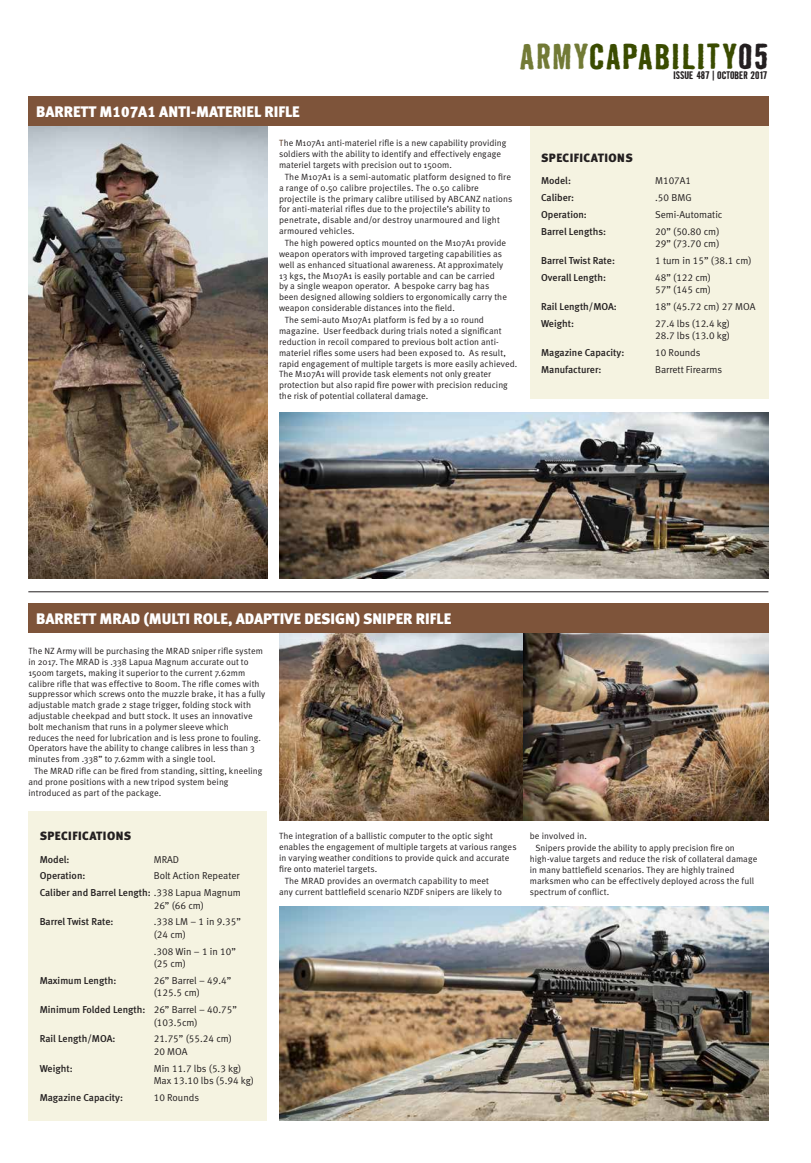
<style>
.page{position:relative;width:811px;height:1163px;background:#fff}
.page>*{position:absolute;margin:0;border:0;box-sizing:border-box;transform-origin:0 0}
.t1{font:700 33px "Bad Neighborhood Badhouse";letter-spacing:.035em;color:#3a4b00}
.t2{font:15.2px "Meta Black LF";color:#fff}
.t3{font:12px "Meta Black LF";letter-spacing:.04em;color:#231f20}
.t4{font:10px/12.5px "Meta Normal LF";color:#231f20}
.t5{font:500 10px "Meta";color:#231f20}
.t6{font:700 10px "Bad Neighborhood Badhouse";letter-spacing:-.01em;color:#231f20}
.t7{font:9px/10.8px "Meta Normal";letter-spacing:.01em;color:#231f20}
.s1{color:#727a36}
.s2{color:#231f20}
.s3{color:#54301a}
.s4{font-family:"Meta Normal LF";font-weight:400}
</style>
<div class="page">
<img style="left:279px;top:633px;width:245px;height:187px">
<img style="left:28px;top:126px;width:239px;height:452px">
<img style="left:524px;top:633px;width:244px;height:187px">
<div style="left:28px;top:96px;width:740px;height:30px;background:#7e543a"></div>
<div style="left:530px;top:126px;width:238px;height:273px;background:#f5f3e1"></div>
<div style="left:28px;top:811px;width:239px;height:309px;background:#f5f3e1"></div>
<img style="left:279px;top:412px;width:489px;height:166px">
<img style="left:279px;top:906px;width:489px;height:214px">
<hr style="left:28px;top:591px;width:740px;height:1px;background:#231f20">
<div style="left:28px;top:603px;width:740px;height:30px;background:#7e543a"></div>
<h1 class="t1" style="left:519px;top:33px;width:251px"><span class="s1">ARMY</span>CAPABILITY<span class="s2">05</span></h1>
<p class="t6" style="left:673px;top:68px;width:96px">ISSUE 487 | OCTOBER 2017</p>
<h2 class="t2" style="left:36px;top:103px;width:265px">BARRETT M107A1 ANTI-MATERIEL RIFLE</h2>
<p class="t7" style="left:279px;top:137px;width:229px"><span class="s3">T</span>he M107A1 anti-materiel rifle is a new capability providing soldiers with the ability to identify and effectively engage materiel targets with precision out to 1500m.</p>
<p class="t7" style="left:279px;top:171px;width:235px;text-indent:6px">The M107A1 is a semi-automatic platform designed to fire a range of 0.50 calibre projectiles. The 0.50 calibre projectile is the primary calibre utilised by ABCANZ nations for anti-material rifles due to the projectile’s ability to penetrate, disable and/or destroy unarmoured and light armoured vehicles.</p>
<p class="t7" style="left:279px;top:237px;width:229px;text-indent:6px">The high powered optics mounted on the M107A1 provide weapon operators with improved targeting capabilities as well as enhanced situational awareness. At approximately 13 kgs, the M107A1 is easily portable and can be carried<br>by a single weapon operator. A bespoke carry bag has been designed allowing soldiers to ergonomically carry the weapon considerable distances into the field.</p>
<p class="t7" style="left:279px;top:314px;width:240px;text-indent:6px">The semi-auto M107A1 platform is fed by a 10 round magazine. User feedback during trials noted a significant reduction in recoil compared to previous bolt action anti&shy;materiel rifles some users had been exposed to. As result, rapid engagement of multiple targets is more easily achieved.<br>The M107A1 will provide task elements not only greater protection but also rapid fire power with precision reducing the risk of potential collateral damage.</p>
<h3 class="t3" style="left:541px;top:151px;width:93px">SPECIFICATIONS</h3>
<p class="t5" style="left:541px;top:175px;width:31px">Model:</p>
<p class="t4" style="left:655px;top:174px;width:38px">M107A1</p>
<p class="t5" style="left:541px;top:192px;width:35px">Caliber:</p>
<p class="t4" style="left:655px;top:191px;width:38px">.50 BMG</p>
<p class="t5" style="left:541px;top:208px;width:47px">Operation:</p>
<p class="t4" style="left:655px;top:208px;width:69px">Semi-Automatic</p>
<p class="t5" style="left:541px;top:225px;width:66px">Barrel Lengths:</p>
<p class="t4" style="left:655px;top:225px;width:66px">20” (50.80 cm)<br>29” (73.70 cm)</p>
<p class="t5" style="left:541px;top:254px;width:75px">Barrel Twist Rate:</p>
<p class="t4" style="left:655px;top:254px;width:98px">1 turn in 15” (38.1 cm)</p>
<p class="t5" style="left:541px;top:271px;width:66px">Overall Length:</p>
<p class="t4" style="left:655px;top:271px;width:57px">48” (122 cm)<br>57” (145 cm)</p>
<p class="t5" style="left:541px;top:300px;width:77px">Rail Length/MOA:</p>
<p class="t4" style="left:655px;top:300px;width:102px">18” (45.72 cm) 27 MOA</p>
<p class="t5" style="left:541px;top:317px;width:34px">Weight:</p>
<p class="t4" style="left:655px;top:317px;width:76px">27.4 lbs (12.4 kg)<br>28.7 lbs (13.0 kg)</p>
<p class="t5" style="left:541px;top:346px;width:85px">Magazine Capacity:</p>
<p class="t4" style="left:655px;top:346px;width:47px">10 Rounds</p>
<p class="t5" style="left:541px;top:363px;width:62px">Manufacturer:</p>
<p class="t4" style="left:655px;top:363px;width:68px">Barrett Firearms</p>
<h2 class="t2" style="left:36px;top:609px;width:416px">BARRETT MRAD (MULTI ROLE, ADAPTIVE DESIGN) SNIPER RIFLE</h2>
<p class="t7" style="left:28px;top:645px;width:238px">The NZ Army will be purchasing the MRAD sniper rifle system in 2017. The MRAD is .338 Lapua Magnum accurate out to 1500m targets, making it superior to the current 7.62mm calibre rifle that was effective to 800m. The rifle comes with suppressor which screws onto the muzzle brake, it has a fully adjustable match grade 2 stage trigger, folding stock with adjustable cheekpad and butt stock. It uses an innovative bolt mechanism that runs in a polymer sleeve which<br>reduces the need for lubrication and is less prone to fouling.<br>Operators have the ability to change calibres in less than 3 minutes from .338” to 7.62mm with a single tool.</p>
<p class="t7" style="left:28px;top:765px;width:235px;text-indent:6px">The MRAD rifle can be fired from standing, sitting, kneeling and prone positions with a new tripod system being introduced as part of the package.</p>
<h3 class="t3" style="left:40px;top:828px;width:93px">SPECIFICATIONS</h3>
<p class="t5" style="left:40px;top:853px;width:31px">Model:</p>
<p class="t4" style="left:154px;top:852px;width:27px">MRAD</p>
<p class="t5" style="left:40px;top:869px;width:47px">Operation:</p>
<p class="t4" style="left:154px;top:869px;width:87px">Bolt Action Repeater</p>
<p class="t5" style="left:40px;top:886px;width:203px">Caliber and Barrel Length: <span class="s4">.338 Lapua Magnum</span></p>
<p class="t4" style="left:154px;top:898px;width:52px">26” (66 cm)</p>
<p class="t5" style="left:40px;top:915px;width:75px">Barrel Twist Rate:</p>
<p class="t4" style="left:154px;top:915px;width:89px">.338 LM – 1 in 9.35” (24 cm)</p>
<p class="t4" style="left:154px;top:944px;width:84px">.308 Win – 1 in 10” (25 cm)</p>
<p class="t5" style="left:40px;top:974px;width:78px">Maximum Length:</p>
<p class="t4" style="left:154px;top:973px;width:79px">26” Barrel – 49.4” (125.5 cm)</p>
<p class="t5" style="left:40px;top:1003px;width:199px">Minimum Folded Length: <span class="s4">26” Barrel – 40.75”</span></p>
<p class="t4" style="left:154px;top:1015px;width:45px">(103.5cm)</p>
<p class="t5" style="left:40px;top:1032px;width:77px">Rail Length/MOA:</p>
<p class="t4" style="left:154px;top:1032px;width:80px">21.75” (55.24 cm)<br>20 MOA</p>
<p class="t5" style="left:40px;top:1062px;width:34px">Weight:</p>
<p class="t4" style="left:154px;top:1061px;width:102px">Min 11.7 lbs (5.3 kg)<br>Max 13.10 lbs (5.94 kg)</p>
<p class="t5" style="left:40px;top:1091px;width:85px">Magazine Capacity:</p>
<p class="t4" style="left:154px;top:1090px;width:47px">10 Rounds</p>
<p class="t7" style="left:279px;top:830px;width:239px">The integration of a ballistic computer to the optic sight enables the engagement of multiple targets at various ranges in varying weather conditions to provide quick and accurate fire onto materiel targets.</p>
<p class="t7" style="left:279px;top:875px;width:224px;text-indent:6px">The MRAD provides an overmatch capability to meet any current battlefield scenario NZDF snipers are likely to</p>
<p class="t7" style="left:535px;top:829px;width:201px;line-height:12.2px;text-indent:-6px">be involved in.<br>Snipers provide the ability to apply precision fire on</p>
<p class="t7" style="left:530px;top:853px;width:229px">high-value targets and reduce the risk of collateral damage in many battlefield scenarios. They are highly trained marksmen who can be effectively deployed across the full spectrum of conflict.</p>
</div>
